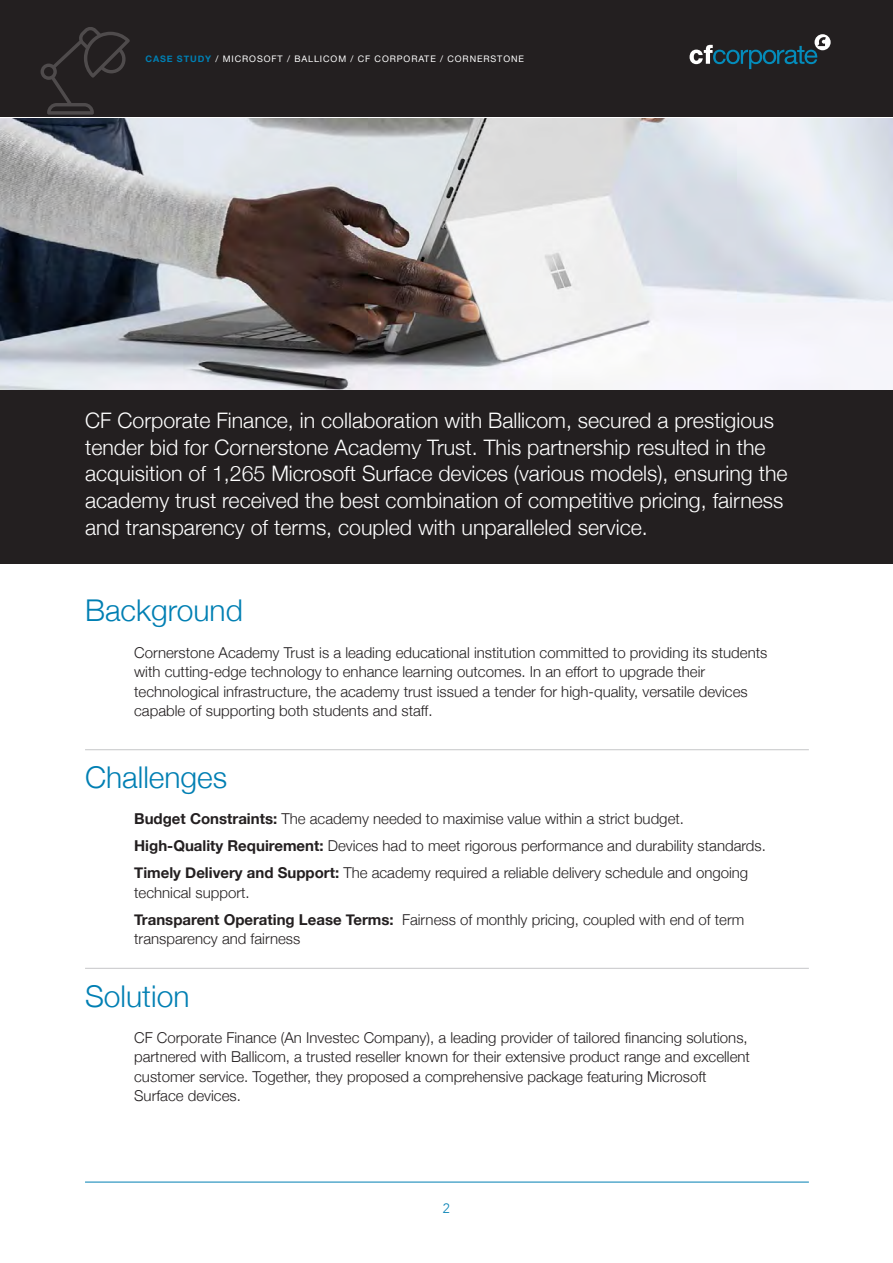
<style>
.page{position:relative;width:893px;height:1263px;background:#fff}
.page>*{position:absolute;margin:0;border:0;box-sizing:border-box;transform-origin:0 0}
.t1{font:300 30px "Helvetica Neue";color:#007fb3}
.t2{font:300 21.3px/26.7px "Helvetica Neue";color:#fff}
.t3{font:300 15px/19.5px "Helvetica Neue";color:#231f20}
.t4{font:300 13.5px "Avenir";color:#007fb3}
.t5{font:9px "Helvetica Neue";letter-spacing:.1em;color:#fff}
.s1{font-weight:700;color:#007fb3}
.s2{font-weight:700}
</style>
<div class="page">
<div style="left:0;top:388px;width:893px;height:176px;background:#231f20"></div>
<img style="left:0;top:118px;width:893px;height:271px">
<hr style="left:85px;top:1182px;width:724px;height:1px;background:#007fb3">
<div style="left:0;top:0;width:893px;height:117px;background:#231f20"></div>
<svg style="left:690px;top:34px;width:141px;height:35px"></svg>
<hr style="left:85px;top:749px;width:724px;height:1px;background:#c5c6c8">
<hr style="left:85px;top:968px;width:724px;height:1px;background:#c5c6c8">
<svg style="left:41px;top:27px;width:89px;height:88px"></svg>
<p class="t5" style="left:145px;top:53px;width:380px"><span class="s1">CASE STUDY</span> / MICROSOFT / BALLICOM / CF CORPORATE / CORNERSTONE</p>
<p class="t2" style="left:85px;top:406px;width:704px">CF Corporate Finance, in collaboration with Ballicom, secured a prestigious tender bid for Cornerstone Academy Trust. This partnership resulted in the acquisition of 1,265 Microsoft Surface devices (various models), ensuring the academy trust received the best combination of competitive pricing, fairness and transparency of terms, coupled with unparalleled service.</p>
<p class="t1" style="left:85px;top:592px;width:159px">Background</p>
<p class="t3" style="left:134px;top:642px;width:635px">Cornerstone Academy Trust is a leading educational institution committed to providing its students with cutting-edge technology to enhance learning outcomes. In an effort to upgrade their technological infrastructure, the academy trust issued a tender for high-quality, versatile devices capable of supporting both students and staff.</p>
<p class="t1" style="left:85px;top:759px;width:144px">Challenges</p>
<p class="t3" style="left:134px;top:809px;width:551px"><span class="s2">Budget Constraints:</span> The academy needed to maximise value within a strict budget.</p>
<p class="t3" style="left:134px;top:836px;width:633px"><span class="s2">High-Quality Requirement:</span> Devices had to meet rigorous performance and durability standards.</p>
<p class="t3" style="left:134px;top:863px;width:616px"><span class="s2">Timely Delivery and Support:</span> The academy required a reliable delivery schedule and ongoing technical support.</p>
<p class="t3" style="left:134px;top:909px;width:612px"><span class="s2">Transparent Operating Lease Terms:</span> Fairness of monthly pricing, coupled with end of term transparency and fairness</p>
<p class="t1" style="left:85px;top:977px;width:106px">Solution</p>
<p class="t3" style="left:134px;top:1027px;width:617px">CF Corporate Finance (An Investec Company), a leading provider of tailored financing solutions, partnered with Ballicom, a trusted reseller known for their extensive product range and excellent customer service. Together, they proposed a comprehensive package featuring Microsoft Surface devices.</p>
<p class="t4" style="left:443px;top:1200px;width:9px">2</p>
</div>
